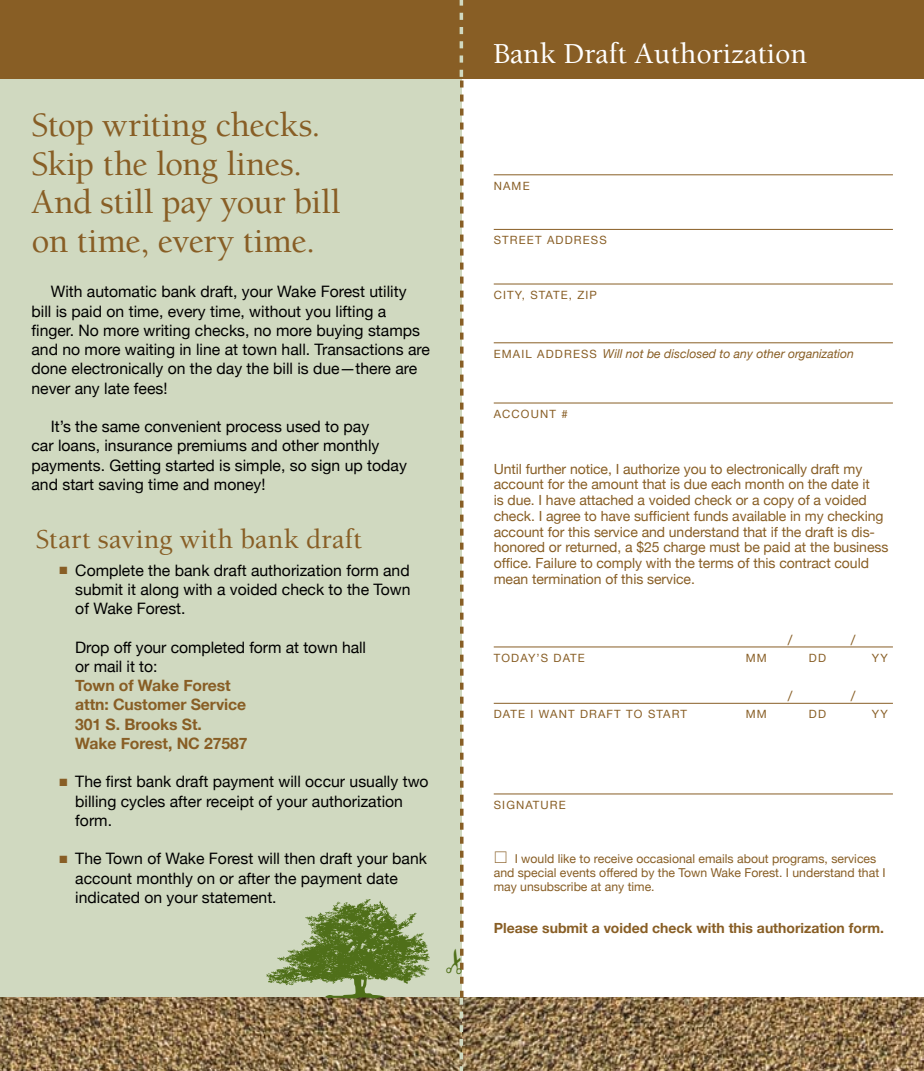
<style>
.page{position:relative;width:924px;height:1071px;background:#fff}
.page>*{position:absolute;margin:0;border:0;box-sizing:border-box;transform-origin:0 0}
.t1{font:500 35px/38.5px "Berkeley";letter-spacing:-.015em;color:#885e25}
.t2{font:500 29.75px "Berkeley";color:#fff}
.t3{font:500 28px "Berkeley";letter-spacing:.01em;color:#885e25}
.t4{font:15.75px/19.2px "Helvetica Neue";color:#000}
.t5{font:700 15.75px/19.2px "Helvetica Neue";letter-spacing:-.005em;color:#885e25}
.t6{font:14px/15.8px "Helvetica Neue";letter-spacing:-.005em;color:#885e25}
.t7{font:700 14px "Helvetica Neue";color:#885e25}
.t8{font:12.25px/14px "Helvetica Neue";color:#885e25}
.t9{font:italic 12.25px "Helvetica Neue";color:#885e25}
.t10{font:11.38px "Helvetica Neue";letter-spacing:.1em;color:#885e25}
.s1{color:#885e25}
</style>
<div class="page">
<img style="left:463px;top:998px;width:461px;height:73px">
<div style="left:0;top:64px;width:461px;height:1007px;background:#d0d9c0"></div>
<svg style="left:0;top:998px;width:446px;height:73px;background:#8f744f"></svg>
<div style="left:0;top:0;width:924px;height:79px;background:#885e25"></div>
<hr style="left:494px;top:174px;width:399px;height:1px;background:#885e25">
<hr style="left:494px;top:229px;width:399px;height:1px;background:#885e25">
<hr style="left:494px;top:284px;width:399px;height:1px;background:#885e25">
<hr style="left:494px;top:342px;width:399px;height:1px;background:#885e25">
<hr style="left:494px;top:403px;width:399px;height:1px;background:#885e25">
<hr style="left:494px;top:647px;width:399px;height:1px;background:#885e25">
<hr style="left:494px;top:703px;width:399px;height:1px;background:#885e25">
<hr style="left:494px;top:794px;width:399px;height:1px;background:#885e25">
<svg style="left:266px;top:899px;width:164px;height:100px"></svg>
<svg style="left:446px;top:0;width:17px;height:1071px"></svg>
<h1 class="t1" style="left:32px;top:107px;width:310px">Stop writing checks.<br>Skip the long lines.<br>And still pay your bill on time, every time.</h1>
<p class="t4" style="left:32px;top:282px;width:400px">With automatic bank draft, your Wake Forest utility bill is paid on time, every time, without you lifting a finger. No more writing checks, no more buying stamps and no more waiting in line at town hall. Transactions are done electronically on the day the bill is due—there are never any late fees!</p>
<p class="t4" style="left:32px;top:417px;width:377px;text-indent:19px">It’s the same convenient process used to pay<br>car loans, insurance premiums and other monthly payments. Getting started is simple, so sign up today and start saving time and money!</p>
<h3 class="t3" style="left:36px;top:524px;width:327px">Start saving with bank draft</h3>
<p class="t4" style="left:75px;top:560px;width:337px;text-align:justify;text-indent:-16px"><span class="s1">■</span> Complete the bank draft authorization form and submit it along with a voided check to the Town of Wake Forest.</p>
<p class="t4" style="left:75px;top:637px;width:292px">Drop off your completed form at town hall or mail it to:</p>
<p class="t5" style="left:75px;top:675px;width:174px">Town of Wake Forest attn: Customer Service<br>301 S. Brooks St.<br>Wake Forest, NC 27587</p>
<p class="t4" style="left:75px;top:772px;width:355px;text-indent:-16px"><span class="s1">■</span> The first bank draft payment will occur usually two billing cycles after receipt of your authorization form.</p>
<p class="t4" style="left:75px;top:849px;width:353px;text-indent:-16px"><span class="s1">■</span> The Town of Wake Forest will then draft your bank account monthly on or after the payment date indicated on your statement.</p>
<h2 class="t2" style="left:494px;top:38px;width:315px">Bank Draft Authorization</h2>
<p class="t10" style="left:494px;top:179px;width:36px">NAME</p>
<p class="t10" style="left:494px;top:234px;width:25px">STREE</p>
<p class="t10" style="left:535px;top:234px;width:48px">T ADDRESS</p>
<p class="t10" style="left:494px;top:288px;width:8px">cit</p>
<p class="t10" style="left:515px;top:288px;width:84px">y, state, zi p</p>
<p class="t10" style="left:494px;top:347px;width:80px">EMAIL ADDRESS</p>
<p class="t9" style="left:603px;top:346px;width:253px">Will not be disclosed to any other organization</p>
<p class="t10" style="left:494px;top:407px;width:75px">ACCOUNT #</p>
<p class="t6" style="left:494px;top:461px;width:396px">Until further notice, I authorize you to electronically draft my account for the amount that is due each month on the date it<br>is due. I have attached a voided check or a copy of a voided check. I agree to have sufficient funds available in my checking account for this service and understand that if the draft is dis&shy;honored or returned, a $25 charge must be paid at the business office. Failure to comply with the terms of this contract could mean termination of this service.</p>
<p class="t6" style="left:788px;top:632px;width:6px">/</p>
<p class="t6" style="left:851px;top:632px;width:6px">/</p>
<p class="t10" style="left:494px;top:651px;width:93px">TODAY’S DATE</p>
<p class="t10" style="left:746px;top:651px;width:22px">MM</p>
<p class="t10" style="left:809px;top:651px;width:40px">DD YY</p>
<p class="t6" style="left:788px;top:688px;width:6px">/</p>
<p class="t6" style="left:851px;top:688px;width:6px">/</p>
<p class="t10" style="left:494px;top:707px;width:192px">Dat e I want Draft to start</p>
<p class="t10" style="left:746px;top:707px;width:22px">MM</p>
<p class="t10" style="left:809px;top:707px;width:40px">DD YY</p>
<p class="t10" style="left:494px;top:798px;width:65px">SIGNATURE</p>
<p class="t8" style="left:494px;top:851px;width:393px">⎕ I would like to receive occasional emails about programs, services and special events offered by the Town Wake Forest. I understand that I may unsubscribe at any time.</p>
<p class="t7" style="left:494px;top:919px;width:392px">Please submit a voided check with this authorization form.</p>
</div>
